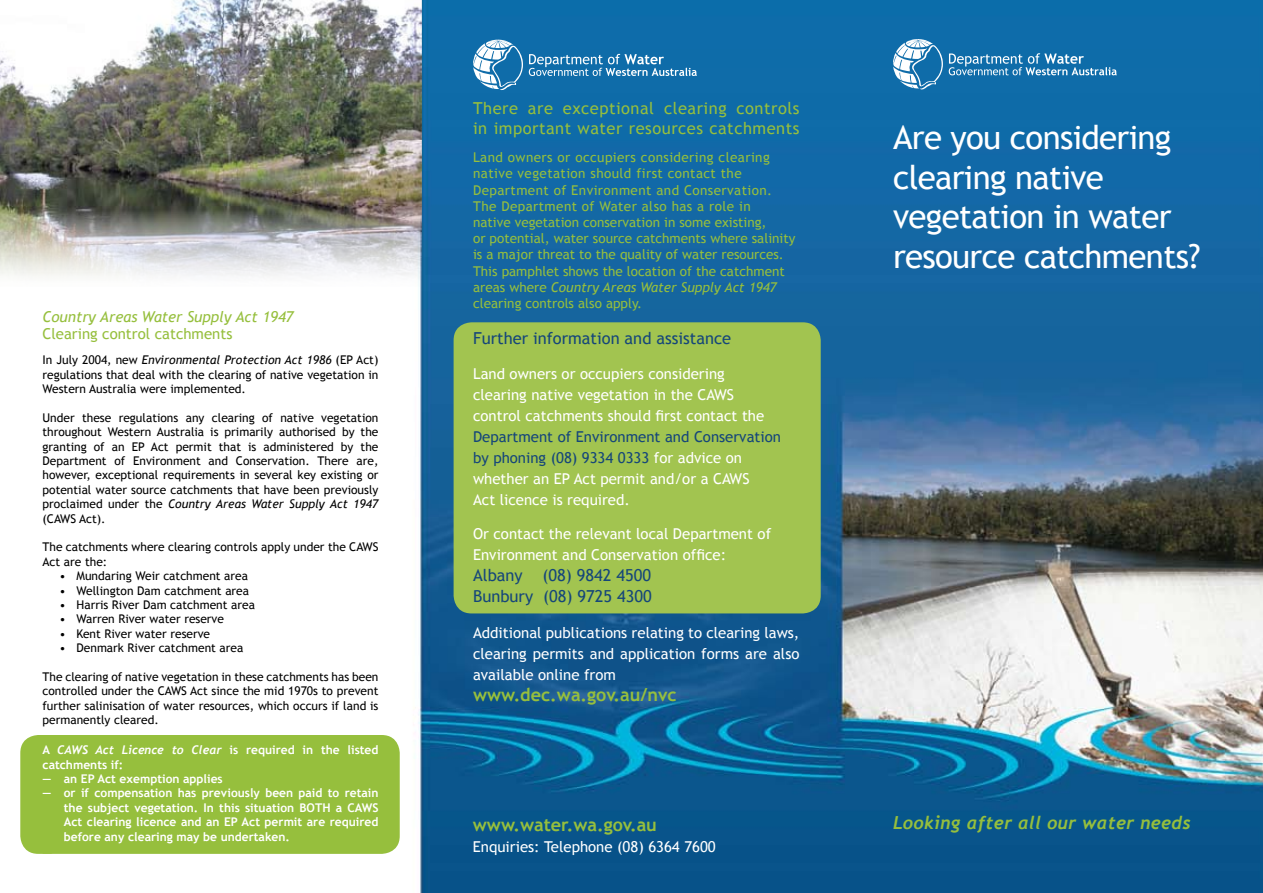
<style>
.page{position:relative;width:1263px;height:893px;background:#fff}
.page>*{position:absolute;margin:0;border:0;box-sizing:border-box;transform-origin:0 0}
.t1{font:33px/39.6px "Trebuchet MS";letter-spacing:-.02em;color:#fff}
.t2{font:700 18px "Trebuchet MS";color:#96bf3d}
.t3{font:italic 700 18px "Trebuchet";letter-spacing:.02em;color:#96bf3d}
.t4{font:16.5px/19.8px "Trebuchet MS";letter-spacing:.03em;color:#96bf3d}
.t5{font:16.5px/21px "Trebuchet MS";color:#15467a}
.t6{font:15px/21px "Trebuchet MS";color:#fff}
.t7{font:italic 15px "Trebuchet MS";color:#96bf3d}
.t8{font:15px "Trebuchet MS";color:#96bf3d}
.t9{font:13.5px/16.2px "Trebuchet MS";color:#96bf3d}
.t10{font:12px/14.4px "Trebuchet MS";color:#000;text-align:justify}
.t11{font:700 12px/14.4px "Trebuchet MS";color:#fff}
.s1{font-style:italic}
.s2{font-family:"Trebuchet";font-style:italic}
.s3{color:#15467a}
</style>
<div class="page">
<img style="left:20px;top:0;width:1243px;height:893px">
<svg style="left:949px;top:53px;width:168px;height:22px"></svg>
<svg style="left:893px;top:39px;width:50px;height:50px"></svg>
<div style="left:20px;top:735px;width:380px;height:119px;background:#96bf3d;border-radius:18px"></div>
<div style="left:454px;top:322px;width:367px;height:291px;background:#a2c450;border-radius:18px"></div>
<svg style="left:529px;top:54px;width:168px;height:22px"></svg>
<svg style="left:473px;top:40px;width:50px;height:50px"></svg>
<img style="left:0;top:0;width:421px;height:295px">
<p class="t7" style="left:43px;top:308px;width:253px">Country Areas Water Supply Act 1947</p>
<p class="t8" style="left:43px;top:325px;width:191px">Clearing control catchments</p>
<p class="t10" style="left:43px;top:353px;width:337px">In July 2004, new <span class="s1">Environmental Protection Act 1986</span> (EP Act) regulations that deal with the clearing of native vegetation in Western Australia were implemented.</p>
<p class="t10" style="left:43px;top:411px;width:337px">Under these regulations any clearing of native vegetation throughout Western Australia is primarily authorised by the granting of an EP Act permit that is administered by the Department of Environment and Conservation. There are, however, exceptional requirements in several key existing or potential water source catchments that have been previously proclaimed under the <span class="s1">Country Areas Water Supply Act 1947 </span>(CAWS Act).</p>
<p class="t10" style="left:43px;top:540px;width:337px">The catchments where clearing controls apply under the CAWS<br>Act are the:</p>
<p class="t10" style="left:60px;top:569px;width:190px">• Mundaring Weir catchment area</p>
<p class="t10" style="left:60px;top:583px;width:191px">• Wellington Dam catchment area</p>
<p class="t10" style="left:60px;top:598px;width:197px">• Harris River Dam catchment area</p>
<p class="t10" style="left:60px;top:612px;width:166px">• Warren River water reserve</p>
<p class="t10" style="left:60px;top:627px;width:152px">• Kent River water reserve</p>
<p class="t10" style="left:60px;top:641px;width:185px">• Denmark River catchment area</p>
<p class="t10" style="left:43px;top:670px;width:337px">The clearing of native vegetation in these catchments has been controlled under the CAWS Act since the mid 1970s to prevent further salinisation of water resources, which occurs if land is permanently cleared.</p>
<p class="t11" style="left:43px;top:743px;width:337px">A <span class="s2">CAWS Act Licence to Clear</span> is required in the listed catchments if:</p>
<p class="t11" style="left:43px;top:772px;width:182px">— an EP Act exemption applies</p>
<p class="t11" style="left:64px;top:786px;width:316px;text-align:justify;text-indent:-21px">— or if compensation has previously been paid to retain the subject vegetation. In this situation BOTH a CAWS Act clearing licence and an EP Act permit are required before any clearing may be undertaken.</p>
<h3 class="t4" style="left:473px;top:99px;width:328px">There are exceptional clearing controls in important water resources catchments</h3>
<p class="t9" style="left:473px;top:149px;width:324px">Land owners or occupiers considering clearing native vegetation should first contact the Department of Environment and Conservation.<br>The Department of Water also has a role in<br>native vegetation conservation in some existing,<br>or potential, water source catchments where salinity is a major threat to the quality of water resources.<br>This pamphlet shows the location of the catchment areas where <span class="s1">Country Areas Water Supply Act 1947 </span>clearing controls also apply.</p>
<h3 class="t5" style="left:473px;top:328px;width:260px">Further information and assistance</h3>
<p class="t6" style="left:473px;top:363px;width:293px">Land owners or occupiers considering clearing native vegetation in the CAWS control catchments should first contact the</p>
<p class="t6" style="left:473px;top:426px;width:309px"><span class="s3">Department of Environment and Conservation by phoning (08) 9334 0333</span> for advice on whether an EP Act permit and/or a CAWS<br>Act licence is required.</p>
<p class="t6" style="left:473px;top:524px;width:300px">Or contact the relevant local Department of<br>Environment and Conservation office:</p>
<h3 class="t5" style="left:473px;top:565px;width:180px">Albany (08) 9842 4500<br>Bunbury (08) 9725 4300</h3>
<p class="t6" style="left:473px;top:623px;width:328px;text-align:justify">Additional publications relating to clearing laws, clearing permits and application forms are also available online from</p>
<h2 class="t2" style="left:473px;top:684px;width:205px">www.dec.wa.gov.au/nvc</h2>
<h2 class="t2" style="left:473px;top:814px;width:186px">www.water.wa.gov.au</h2>
<p class="t6" style="left:473px;top:837px;width:244px">Enquiries: Telephone (08) 6364 7600</p>
<h1 class="t1" style="left:893px;top:118px;width:309px">Are you considering clearing native vegetation in water resource catchments?</h1>
<h2 class="t3" style="left:893px;top:812px;width:299px">Looking after all our water needs</h2>
</div>
